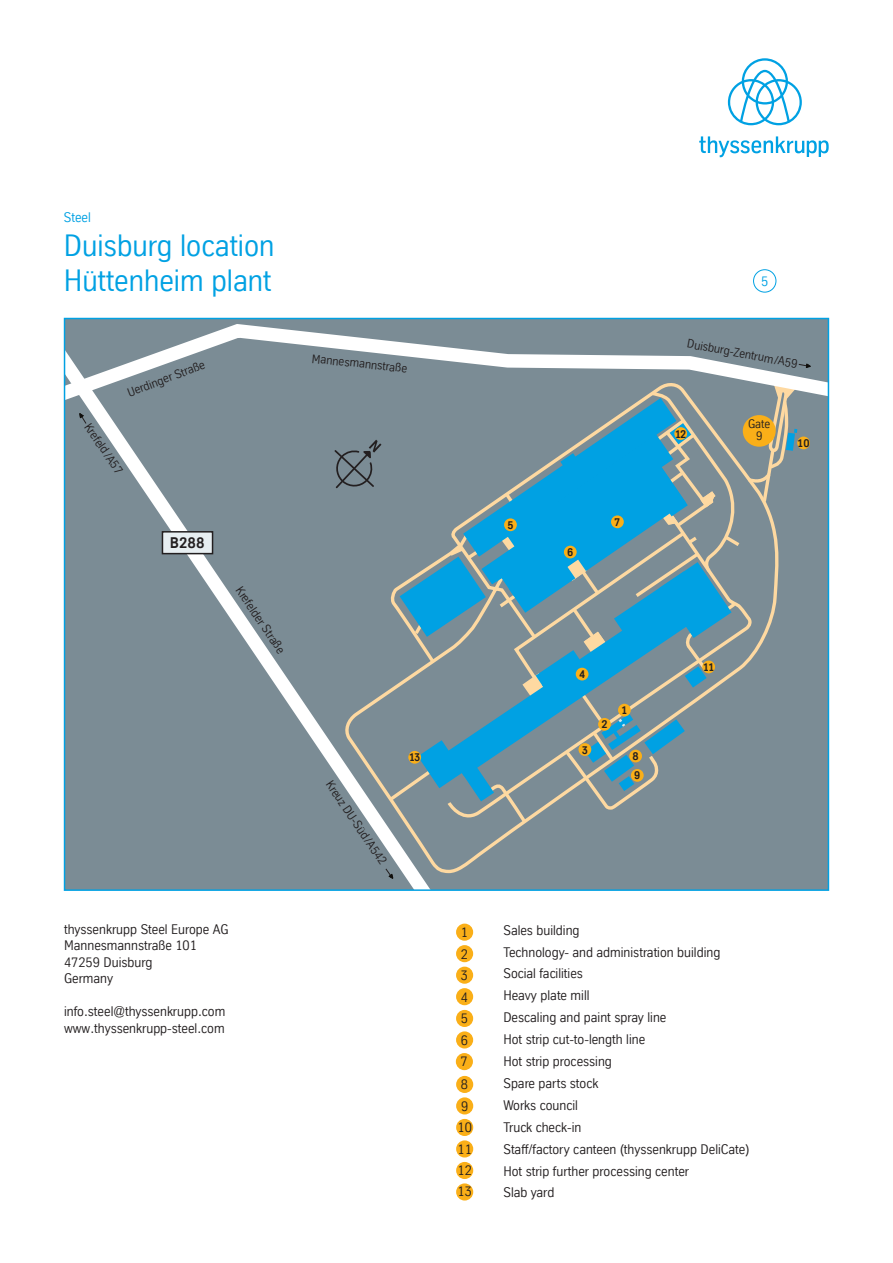
<style>
.page{position:relative;width:893px;height:1263px;background:#fff}
.page>*{position:absolute;margin:0;border:0;box-sizing:border-box;transform-origin:0 0}
.t1{font:30px/34.5px "TK Type";color:#00a1e3}
.t2{font:700 15px "TK Type";color:#231f20}
.t3{font:13.5px/21.9px "TK Type";color:#231f20}
.t4{font:13.5px "TK Type";color:#00a1e3}
.t5{font:12px/12px "TK Type";color:#231f20;text-align:center}
.t6{font:700 10.95px/19.4px "TK Type";letter-spacing:-.075em;color:#231f20}
</style>
<div class="page">
<div style="left:487px;top:423px;width:339px;height:465px;background:#7b8c95"></div>
<div style="left:487px;top:826px;width:295px;height:48px;background:#7b8c95"></div>
<svg style="left:487px;top:423px;width:312px;height:403px;background:#6296aa"></svg>
<div style="left:618px;top:704px;width:13px;height:12px;background:#faaf18;border-radius:50%"></div>
<div style="left:598px;top:718px;width:13px;height:13px;background:#faaf18;border-radius:50%"></div>
<div style="left:578px;top:743px;width:13px;height:13px;background:#faaf18;border-radius:50%"></div>
<div style="left:504px;top:518px;width:13px;height:13px;background:#faaf18;border-radius:50%"></div>
<div style="left:564px;top:546px;width:13px;height:12px;background:#faaf18;border-radius:50%"></div>
<div style="left:611px;top:515px;width:13px;height:13px;background:#faaf18;border-radius:50%"></div>
<div style="left:629px;top:750px;width:13px;height:12px;background:#faaf18;border-radius:50%"></div>
<div style="left:631px;top:769px;width:13px;height:13px;background:#faaf18;border-radius:50%"></div>
<div style="left:797px;top:437px;width:13px;height:12px;background:#faaf18;border-radius:50%"></div>
<div style="left:702px;top:660px;width:13px;height:13px;background:#faaf18;border-radius:50%"></div>
<div style="left:674px;top:427px;width:13px;height:13px;background:#faaf18;border-radius:50%"></div>
<div style="left:743px;top:415px;width:33px;height:32px;background:#faaf18;border-radius:50%"></div>
<div style="left:576px;top:668px;width:12px;height:12px;background:#faaf18;border-radius:50%"></div>
<svg style="left:487px;top:321px;width:339px;height:102px;background:#8e9da4"></svg>
<svg style="left:67px;top:321px;width:420px;height:567px;background:#80939d"></svg>
<div style="left:162px;top:532px;width:51px;height:22px;background:#e7eef1"></div>
<div style="left:162px;top:531px;width:51px;height:23px;border:2px solid #231f20"></div>
<svg style="left:728px;top:58px;width:74px;height:67px"></svg>
<svg style="left:699px;top:136px;width:130px;height:21px"></svg>
<div style="left:456px;top:923px;width:17px;height:18px;background:#faaf18;border-radius:50%"></div>
<div style="left:456px;top:945px;width:17px;height:17px;background:#faaf18;border-radius:50%"></div>
<div style="left:456px;top:967px;width:17px;height:17px;background:#faaf18;border-radius:50%"></div>
<div style="left:456px;top:988px;width:17px;height:17px;background:#faaf18;border-radius:50%"></div>
<div style="left:456px;top:1010px;width:17px;height:17px;background:#faaf18;border-radius:50%"></div>
<div style="left:456px;top:1031px;width:17px;height:17px;background:#faaf18;border-radius:50%"></div>
<div style="left:456px;top:1053px;width:17px;height:17px;background:#faaf18;border-radius:50%"></div>
<div style="left:456px;top:1076px;width:17px;height:17px;background:#faaf18;border-radius:50%"></div>
<div style="left:456px;top:1097px;width:17px;height:17px;background:#faaf18;border-radius:50%"></div>
<div style="left:456px;top:1119px;width:17px;height:17px;background:#faaf18;border-radius:50%"></div>
<div style="left:456px;top:1140px;width:17px;height:17px;background:#faaf18;border-radius:50%"></div>
<div style="left:456px;top:1162px;width:17px;height:17px;background:#faaf18;border-radius:50%"></div>
<div style="left:753px;top:269px;width:23px;height:23px;border:1px solid #00a1e3;border-radius:50%"></div>
<div style="left:456px;top:1183px;width:17px;height:17px;background:#faaf18;border-radius:50%"></div>
<p class="t4" style="left:64px;top:209px;width:29px">Steel</p>
<h1 class="t1" style="left:64px;top:228px;width:212px">Duisburg location<br>Hüttenheim plant</h1>
<p class="t5" style="left:126px;top:387px;width:83px;rotate:-21deg">Uerdinger Straße</p>
<p class="t5" style="left:313px;top:352px;width:97px;rotate:6deg">Mannesmannstraße</p>
<p class="t4" style="left:761px;top:273px;width:9px">5</p>
<p class="t5" style="left:688px;top:337px;width:114px;rotate:11deg">Duisburg-Zentrum/A59</p>
<p class="t5" style="left:92px;top:421px;width:60px;rotate:55deg">Krefeld/A57</p>
<p class="t5" style="left:748px;top:418px;width:24px">Gate<br>9</p>
<p class="t6" style="left:675px;top:424px;width:13px">12</p>
<p class="t2" style="left:170px;top:534px;width:36px">B288</p>
<p class="t5" style="left:244px;top:584px;width:79px;rotate:56deg">Krefelder Straße</p>
<p class="t3" style="left:64px;top:921px;width:166px;line-height:16.5px">thyssenkrupp Steel Europe AG<br>Mannesmannstraße 101<br>47259 Duisburg<br>Germany</p>
<p class="t3" style="left:64px;top:1003px;width:163px;line-height:16.5px">info.steel@thyssenkrupp.com www.thyssenkrupp-steel.com</p>
<p class="t6" style="left:507px;top:515px;width:8px">5</p>
<p class="t6" style="left:567px;top:542px;width:8px">6</p>
<p class="t6" style="left:614px;top:512px;width:8px">7</p>
<p class="t5" style="left:334px;top:778px;width:100px;rotate:56deg">Kreuz DU-Süd/A542</p>
<p class="t6" style="left:409px;top:748px;width:13px">13</p>
<p class="t6" style="left:579px;top:665px;width:8px">4</p>
<p class="t6" style="left:582px;top:740px;width:8px">3</p>
<p class="t6" style="left:601px;top:715px;width:8px">2</p>
<p class="t6" style="left:621px;top:701px;width:8px">1</p>
<p class="t6" style="left:632px;top:746px;width:9px">8<br>9</p>
<p class="t6" style="left:703px;top:657px;width:13px">11</p>
<p class="t3" style="left:461px;top:921px;width:9px;text-align:justify">1<br>2<br>3<br>4<br>5<br>6<br>7<br>8</p>
<p class="t3" style="left:457px;top:1095px;width:16px;line-height:21.3px">9<br>10<br>11<br>12</p>
<p class="t3" style="left:457px;top:1180px;width:16px">13</p>
<p class="t3" style="left:503px;top:919px;width:247px">Sales building<br>Technology- and administration building<br>Social facilities<br>Heavy plate mill<br>Descaling and paint spray line<br>Hot strip cut-to-length line<br>Hot strip processing<br>Spare parts stock<br>Works council<br>Truck check-in<br>Staff/factory canteen (thyssenkrupp DeliCate)<br>Hot strip further processing center<br>Slab yard</p>
<p class="t6" style="left:797px;top:433px;width:14px">10</p>
</div>
